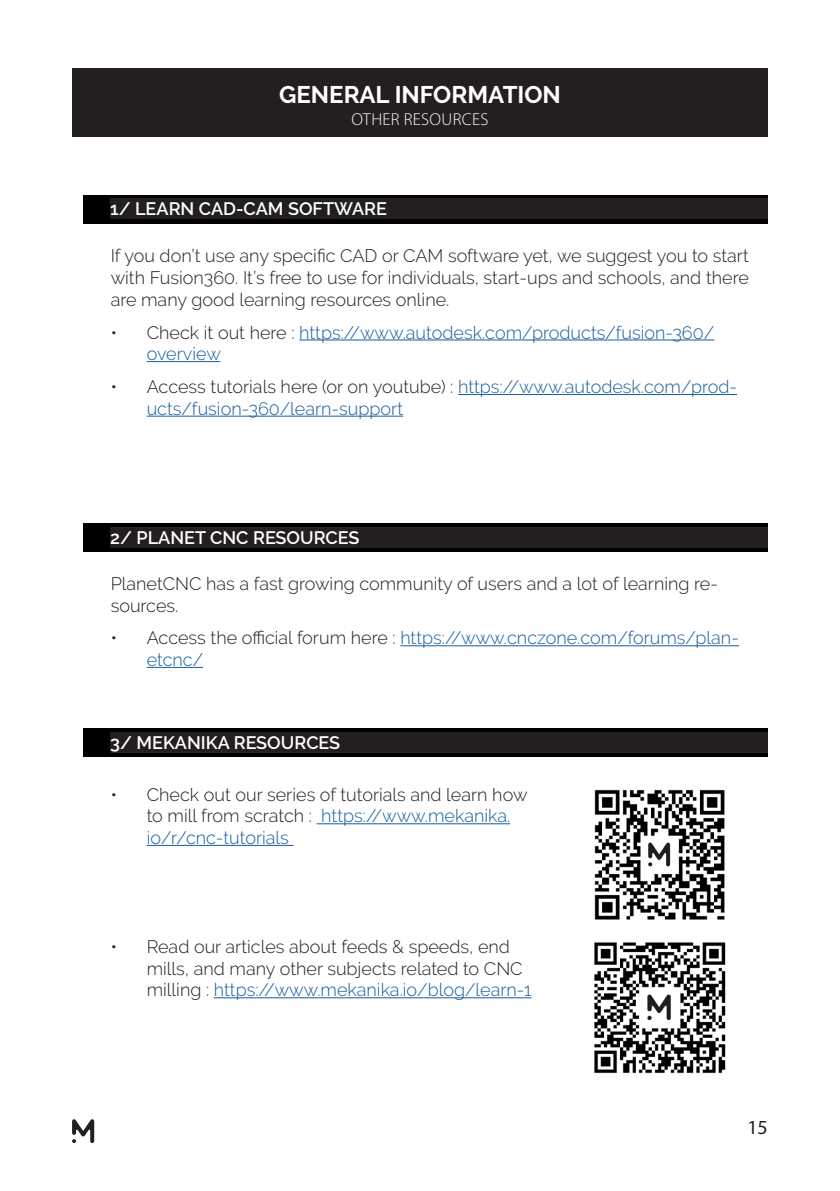
<style>
.page{position:relative;width:840px;height:1191px;background:#fff}
.page>*{position:absolute;margin:0;border:0;box-sizing:border-box;transform-origin:0 0}
.t1{font:700 24px "Raleway";color:#fff}
.t2{font:20px "Myriad Pro";color:#231f20}
.t3{font:300 18px/21.6px "Raleway";color:#231f20}
.t4{font:300 18px/21.6px "Raleway";color:#175d9e}
.t5{font:600 18px "Raleway";color:#fff}
.t6{font:300 17.2px "Myriad Pro";letter-spacing:.02em;color:#fff}
.s1{color:#231f20}
.s2{color:#175d9e}
</style>
<div class="page">
<svg style="left:72px;top:1119px;width:22px;height:24px"></svg>
<div style="left:72px;top:68px;width:695px;height:68px;background:#231f20"></div>
<div style="left:83px;top:195px;width:684px;height:28px;background:#000001"></div>
<svg style="left:83px;top:523px;width:684px;height:28px;background:#040304"></svg>
<div style="left:83px;top:729px;width:684px;height:28px;background:#000001"></div>
<img style="left:594px;top:789px;width:131px;height:131px">
<img style="left:594px;top:942px;width:132px;height:132px">
<hr style="left:299px;top:339px;width:414px;height:1px;background:#175d9e">
<hr style="left:147px;top:361px;width:73px;height:1px;background:#175d9e">
<hr style="left:458px;top:394px;width:278px;height:1px;background:#175d9e">
<hr style="left:147px;top:416px;width:256px;height:1px;background:#175d9e">
<hr style="left:400px;top:645px;width:338px;height:1px;background:#175d9e">
<hr style="left:147px;top:667px;width:56px;height:1px;background:#175d9e">
<div style="left:110px;top:198px;width:657px;height:21px;background:#231f20"></div>
<div style="left:110px;top:526px;width:657px;height:21px;background:#231f20"></div>
<div style="left:110px;top:732px;width:657px;height:20px;background:#231f20"></div>
<hr style="left:316px;top:823px;width:194px;height:1px;background:#175d9e">
<hr style="left:147px;top:845px;width:146px;height:1px;background:#175d9e">
<hr style="left:214px;top:997px;width:317px;height:1px;background:#175d9e">
<p class="t1" style="left:279px;top:80px;width:283px">GENERAL INFORMATION</p>
<p class="t6" style="left:351px;top:110px;width:138px">OTHER RESOURCES</p>
<p class="t5" style="left:110px;top:199px;width:278px">1/ LEARN CAD-CAM SOFTWARE</p>
<p class="t3" style="left:111px;top:245px;width:639px;text-align:justify">If you don’t use any specific CAD or CAM software yet, we suggest you to start with Fusion360. It’s free to use for individuals, start-ups and schools, and there are many good learning resources online.</p>
<p class="t4" style="left:147px;top:321px;width:568px;text-indent:-36px"><span class="s1">• Check it out here :</span> https://www.autodesk.com/products/fusion-360/ overview</p>
<p class="t4" style="left:147px;top:376px;width:591px;text-indent:-36px"><span class="s1">• Access tutorials here (or on youtube) :</span> https://www.autodesk.com/prod&shy;ucts/fusion-360/learn-support</p>
<p class="t5" style="left:110px;top:527px;width:251px">2/ PLANET CNC RESOURCES</p>
<p class="t3" style="left:111px;top:572px;width:608px">PlanetCNC has a fast growing community of users and a lot of learning re&shy;sources.</p>
<p class="t4" style="left:147px;top:627px;width:593px;text-indent:-36px"><span class="s1">• Access the official forum here :</span> https://www.cnczone.com/forums/plan&shy;etcnc/</p>
<p class="t5" style="left:110px;top:732px;width:231px">3/ MEKANIKA RESOURCES</p>
<p class="t3" style="left:147px;top:783px;width:382px;text-indent:-36px">• Check out our series of tutorials and learn how to mill from scratch : <span class="s2">https://www.mekanika. io/r/cnc-tutorials</span></p>
<p class="t3" style="left:147px;top:936px;width:386px;text-indent:-36px">• Read our articles about feeds &amp; speeds, end mills, and many other subjects related to CNC milling : <span class="s2">https://www.mekanika.io/blog/learn-1</span></p>
<p class="t2" style="left:747px;top:1115px;width:22px">15</p>
</div>
